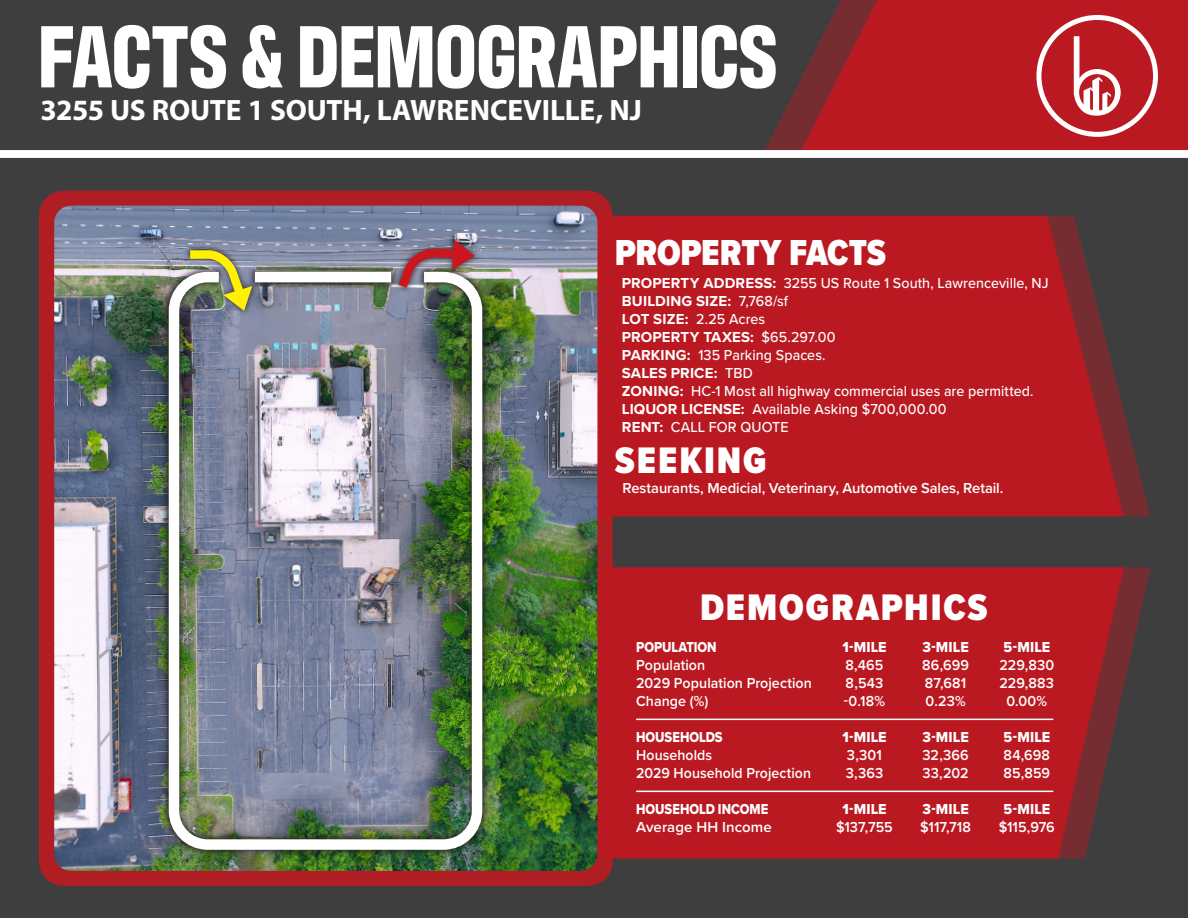
<style>
.page{position:relative;width:1188px;height:918px;background:#fff}
.page>*{position:absolute;margin:0;border:0;box-sizing:border-box;transform-origin:0 0}
.t1{font:700 90px "Antarctican Headline";letter-spacing:-.01em;color:#fff}
.t2{font:900 38.4px "Proxima Nova Cond";letter-spacing:.045em;color:#fff}
.t3{font:900 38.25px "Proxima Nova Cond";letter-spacing:.045em;color:#fff}
.t4{font:900 37.5px "Proxima Nova Cond";letter-spacing:-.01em;color:#fff}
.t5{font:29.55px "Myriad Variable Concept";letter-spacing:-.01em;color:#fff}
.t6{font:500 15px "Proxima Nova";letter-spacing:.005em;color:#fff;scale:.95 1}
.t7{font:600 15px "Proxima Nova";letter-spacing:.005em;color:#fff;scale:.95 1}
.t8{font:600 15px "Proxima Nova";letter-spacing:.005em;color:#fff}
.t9{font:700 15px "Proxima Nova";letter-spacing:.01em;color:#fff}
.t10{font:15px "Proxima Nova Extrabld";color:#fff;scale:.95 1}
.t11{font:15px "Proxima Nova Extrabld";color:#fff;scale:.85 1}
.t12{font:600 15px "Proxima Nova";letter-spacing:.005em;color:#fff;scale:.94 1}
.s1{font-weight:700}
.s2{font-weight:500}
</style>
<div class="page">
<div style="left:0;top:158px;width:1188px;height:760px;background:#3e3e3f"></div>
<div style="left:0;top:0;width:1188px;height:150px;background:#3e3e3f"></div>
<svg style="left:1124px;top:413px;width:26px;height:103px"></svg>
<svg style="left:1124px;top:567px;width:26px;height:117px"></svg>
<svg style="left:765px;top:79px;width:36px;height:71px"></svg>
<svg style="left:613px;top:216px;width:511px;height:300px;fill:#bb1921"></svg>
<svg style="left:613px;top:567px;width:511px;height:292px;fill:#bb1921"></svg>
<div style="left:39px;top:191px;width:574px;height:695px;border:16px solid #cd151d;border-radius:17px"></div>
<svg style="left:801px;top:0;width:387px;height:150px;fill:#bb1921"></svg>
<hr style="left:636px;top:719px;width:417px;height:1px;background:#fff">
<hr style="left:636px;top:791px;width:417px;height:1px;background:#fff">
<svg style="left:1036px;top:15px;width:122px;height:122px"></svg>
<img style="left:54px;top:206px;width:543px;height:665px">
<div style="left:161px;top:264px;width:329px;height:593px;background:#231f20;opacity:.75"></div>
<div style="left:169px;top:272px;width:313px;height:578px;border:10px solid #fff;border-radius:34px"></div>
<div style="left:247px;top:264px;width:152px;height:26px;background:#231f20;opacity:.75"></div>
<div style="left:255px;top:272px;width:136px;height:10px;background:#fff"></div>
<div style="left:183px;top:243px;width:76px;height:74px;background:#231f20;opacity:.75"></div>
<img style="left:182px;top:246px;width:74px;height:68px">
<div style="left:392px;top:233px;width:89px;height:62px;background:#231f20;opacity:.75"></div>
<img style="left:392px;top:235px;width:86px;height:62px">
<p class="t1" style="left:38px;top:-8px;width:741px">FACTS &amp; DEMOGRAPHICS</p>
<p class="t5" style="left:41px;top:93px;width:603px">3255 US ROUTE 1 SOUTH, LAWRENCEVILLE, NJ</p>
<p class="t4" style="left:615px;top:225px;width:273px">PROPERTY FACTS</p>
<p class="t6" style="left:622px;top:272px;width:451px"><span class="s1">PROPERTY ADDRESS:</span> 3255 US Route 1 South, Lawrenceville, NJ</p>
<p class="t9" style="left:622px;top:290px;width:168px">BUILDING SIZE: <span class="s2">7,768/sf</span></p>
<p class="t6" style="left:622px;top:308px;width:152px"><span class="s1">LOT SIZE:</span> 2.25 Acres</p>
<p class="t9" style="left:622px;top:326px;width:215px">PROPERTY TAXES: <span class="s2">$65.297.00</span></p>
<p class="t6" style="left:622px;top:344px;width:216px"><span class="s1">PARKING:</span> 135 Parking Spaces.</p>
<p class="t9" style="left:622px;top:362px;width:132px">SALES PRICE: <span class="s2">TBD</span></p>
<p class="t6" style="left:622px;top:380px;width:435px"><span class="s1">ZONING:</span> HC-1 Most all highway commercial uses are permitted.</p>
<p class="t6" style="left:622px;top:398px;width:343px"><span class="s1">LIQUOR LICENSE:</span> Available Asking $700,000.00</p>
<p class="t6" style="left:622px;top:416px;width:177px"><span class="s1">RENT:</span> CALL FOR QUOTE</p>
<p class="t3" style="left:615px;top:432px;width:153px">SEEKING</p>
<p class="t8" style="left:622px;top:477px;width:382px">Restaurants, Medicial, Veterinary, Automotive Sales, Retail.</p>
<p class="t2" style="left:700px;top:579px;width:289px">DEMOGRAPHICS</p>
<p class="t11" style="left:636px;top:636px;width:96px">POPULATION</p>
<p class="t7" style="left:636px;top:654px;width:74px">Population</p>
<p class="t7" style="left:636px;top:672px;width:187px">2029 Population Projection</p>
<p class="t7" style="left:636px;top:690px;width:77px">Change (%)</p>
<p class="t11" style="left:636px;top:726px;width:103px">HOUSEHOLDS</p>
<p class="t12" style="left:636px;top:744px;width:82px">Households</p>
<p class="t12" style="left:636px;top:762px;width:188px">2029 Household Projection</p>
<p class="t11" style="left:636px;top:798px;width:157px">HOUSEHOLD INCOME</p>
<p class="t8" style="left:636px;top:816px;width:137px">Average HH Income</p>
<p class="t10" style="left:923px;top:636px;width:50px">3-MILE</p>
<p class="t7" style="left:922px;top:654px;width:51px">86,699</p>
<p class="t7" style="left:925px;top:672px;width:45px">87,681</p>
<p class="t7" style="left:926px;top:690px;width:44px">0.23%</p>
<p class="t10" style="left:923px;top:726px;width:50px">3-MILE</p>
<p class="t7" style="left:922px;top:744px;width:50px">32,366</p>
<p class="t7" style="left:923px;top:762px;width:50px">33,202</p>
<p class="t10" style="left:923px;top:798px;width:50px">3-MILE</p>
<p class="t7" style="left:920px;top:816px;width:55px">$117,718</p>
<p class="t10" style="left:842px;top:636px;width:48px">1-MILE</p>
<p class="t7" style="left:846px;top:654px;width:41px">8,465</p>
<p class="t7" style="left:846px;top:672px;width:41px">8,543</p>
<p class="t7" style="left:844px;top:690px;width:45px">-0.18%</p>
<p class="t10" style="left:842px;top:726px;width:48px">1-MILE</p>
<p class="t7" style="left:847px;top:744px;width:38px">3,301</p>
<p class="t7" style="left:846px;top:762px;width:41px">3,363</p>
<p class="t10" style="left:842px;top:798px;width:48px">1-MILE</p>
<p class="t7" style="left:836px;top:816px;width:61px">$137,755</p>
<p class="t10" style="left:1004px;top:636px;width:51px">5-MILE</p>
<p class="t7" style="left:999px;top:654px;width:59px">229,830</p>
<p class="t7" style="left:1000px;top:672px;width:59px">229,883</p>
<p class="t7" style="left:1007px;top:690px;width:44px">0.00%</p>
<p class="t10" style="left:1004px;top:726px;width:51px">5-MILE</p>
<p class="t7" style="left:1004px;top:744px;width:50px">84,698</p>
<p class="t7" style="left:1004px;top:762px;width:51px">85,859</p>
<p class="t10" style="left:1004px;top:798px;width:51px">5-MILE</p>
<p class="t7" style="left:999px;top:816px;width:61px">$115,976</p>
</div>
